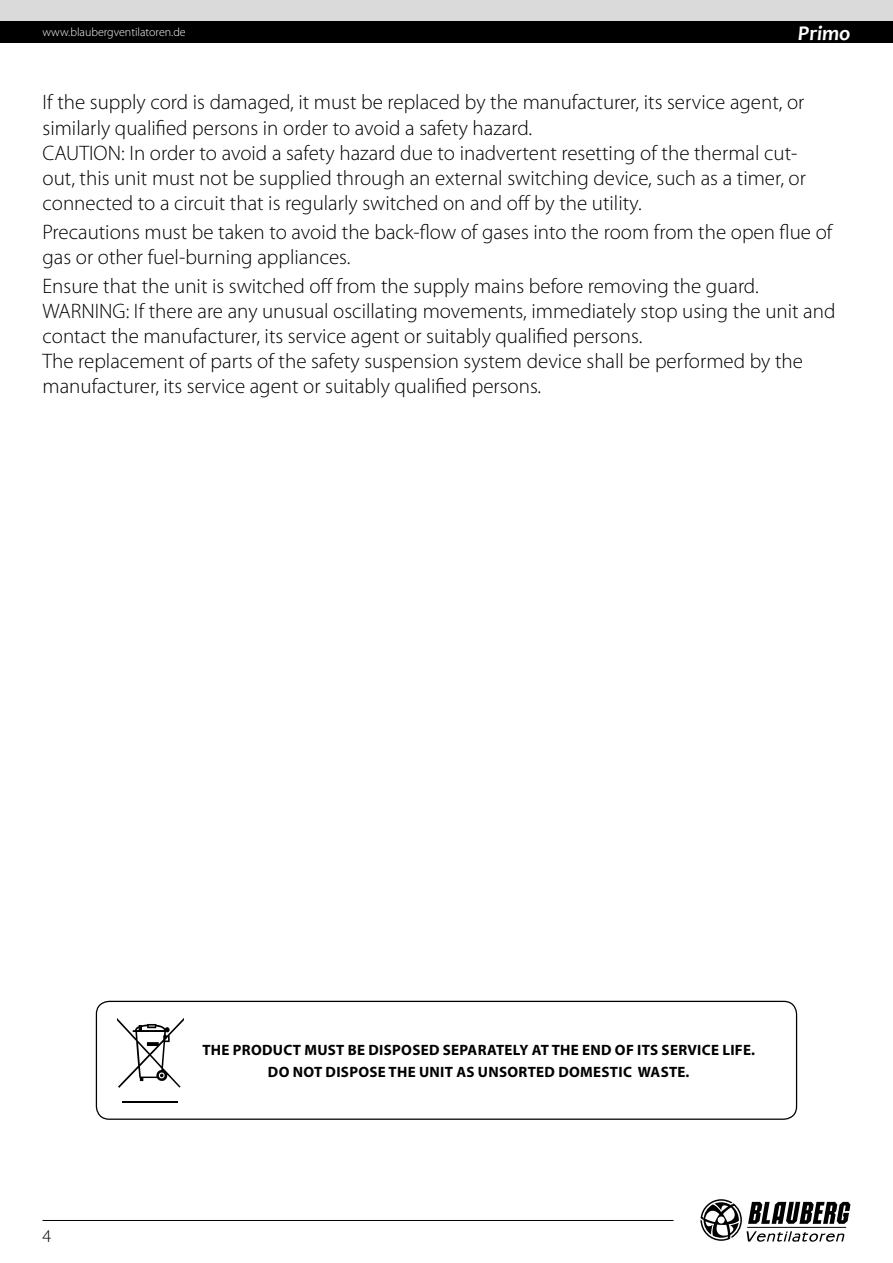
<style>
.page{position:relative;width:893px;height:1263px;background:#fff}
.page>*{position:absolute;margin:0;border:0;box-sizing:border-box;transform-origin:0 0}
.t1{font:300 21px/25.2px "Myriad Pro";color:#000}
.t2{font:italic 700 21px "Candara";color:#fff}
.t3{font:300 18px "Myriad Pro";color:#000}
.t4{font:700 15px/22.2px "Myriad Pro";letter-spacing:.02em;color:#000;text-align:center}
.t5{font:300 12px "Myriad Pro";color:#fff}
</style>
<div class="page">
<div style="left:0;top:0;width:893px;height:21px;background:#dadada"></div>
<div style="left:0;top:21px;width:893px;height:22px;background:#000"></div>
<svg style="left:700px;top:1199px;width:150px;height:43px"></svg>
<hr style="left:43px;top:1220px;width:631px;height:1px;background:#000">
<div style="left:96px;top:1001px;width:701px;height:119px;border:1px solid #000;border-radius:13px"></div>
<svg style="left:117px;top:1018px;width:67px;height:70px"></svg>
<hr style="left:123px;top:1102px;width:55px;height:1px;background:#000">
<p class="t5" style="left:43px;top:26px;width:145px">www.blaubergventilatoren.de</p>
<p class="t2" style="left:798px;top:20px;width:54px">Primo</p>
<p class="t1" style="left:43px;top:90px;width:765px">If the supply cord is damaged, it must be replaced by the manufacturer, its service agent, or similarly qualified persons in order to avoid a safety hazard.<br>CAUTION: In order to avoid a safety hazard due to inadvertent resetting of the thermal cut&shy;out, this unit must not be supplied through an external switching device, such as a timer, or connected to a circuit that is regularly switched on and off by the utility.</p>
<p class="t1" style="left:43px;top:220px;width:791px">Precautions must be taken to avoid the back-flow of gases into the room from the open flue of gas or other fuel-burning appliances.</p>
<p class="t1" style="left:43px;top:273px;width:794px">Ensure that the unit is switched off from the supply mains before removing the guard.<br>WARNING: If there are any unusual oscillating movements, immediately stop using the unit and contact the manufacturer, its service agent or suitably qualified persons.<br>The replacement of parts of the safety suspension system device shall be performed by the manufacturer, its service agent or suitably qualified persons.</p>
<p class="t3" style="left:43px;top:1226px;width:10px">4</p>
<p class="t4" style="left:202px;top:1038px;width:554px">THE PRODUCT MUST BE DISPOSED SEPARATELY AT THE END OF ITS SERVICE LIFE.<br>DO NOT DISPOSE THE UNIT AS UNSORTED DOMESTIC WASTE.</p>
</div>
